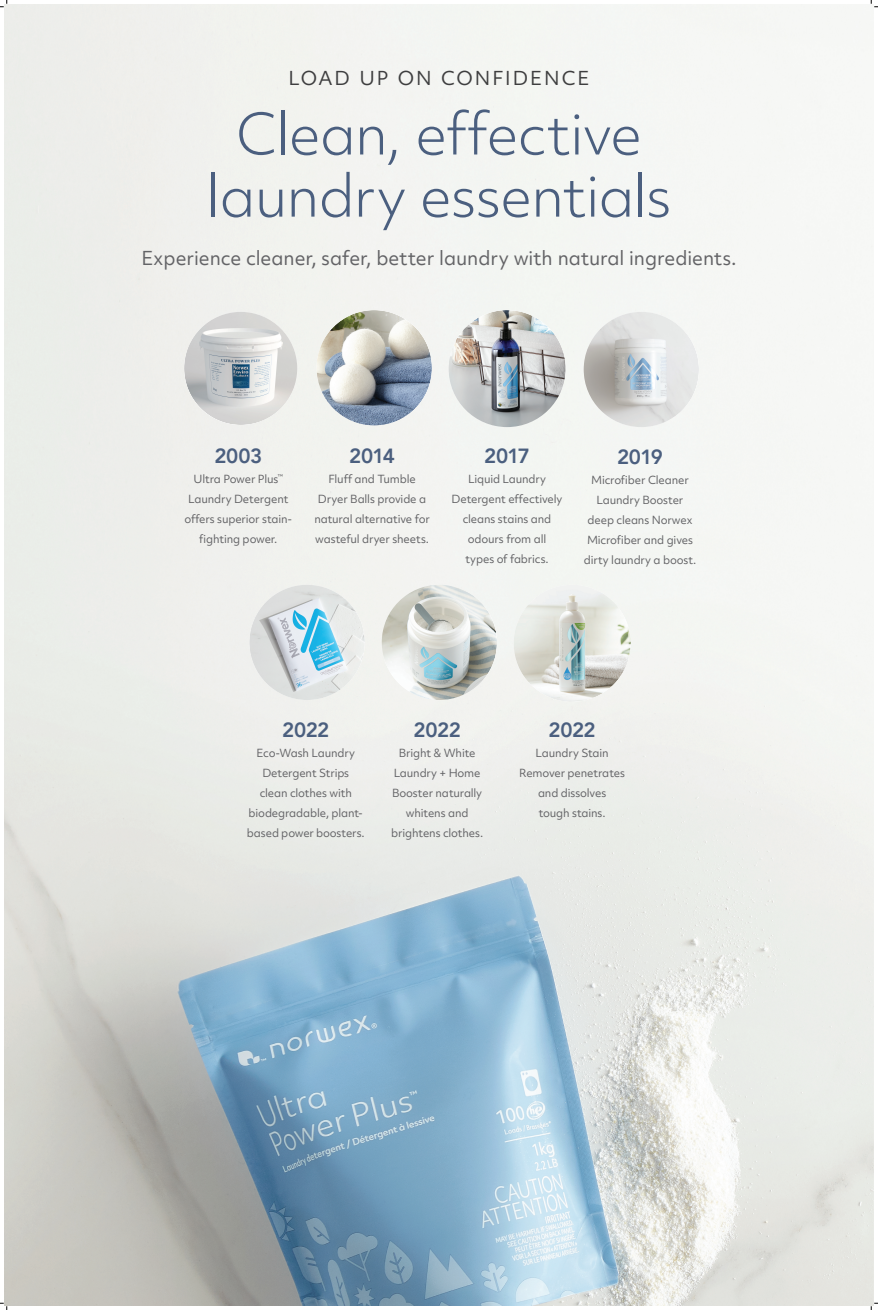
<style>
.page{position:relative;width:878px;height:1310px;background:#fff}
.page>*{position:absolute;margin:0;border:0;box-sizing:border-box;transform-origin:0 0}
.t1{font:300 55.27px/62.1px "Objektiv Mk 2";letter-spacing:-.015em;color:#4b5f7f;text-align:center}
.t2{font:800 20.5px "Avenir";letter-spacing:-.025em;color:#4b5f7f}
.t3{font:18.43px "Objektiv Mk 2";letter-spacing:-.005em;color:#636366}
.t4{font:18.43px "Objektiv Mk 2";letter-spacing:.105em;color:#3e3e3f}
.t5{font:10.75px/20px "Objektiv Mk 2";letter-spacing:-.015em;color:#636366;text-align:center}
</style>
<div class="page">
<img style="left:5px;top:4px;width:868px;height:1301px">
<img style="left:184px;top:312px;width:113px;height:113px;border-radius:57px">
<img style="left:448px;top:310px;width:117px;height:117px;border-radius:58px">
<img style="left:513px;top:585px;width:117px;height:116px;border-radius:58px">
<img style="left:583px;top:312px;width:116px;height:115px;border-radius:58px">
<img style="left:249px;top:585px;width:116px;height:115px;border-radius:58px">
<img style="left:316px;top:310px;width:116px;height:115px;border-radius:58px">
<img style="left:381px;top:585px;width:116px;height:115px;border-radius:58px">
<svg style="left:0;top:0;width:8px;height:8px"></svg>
<svg style="left:0;top:1303px;width:8px;height:6px"></svg>
<svg style="left:871px;top:0;width:7px;height:8px"></svg>
<svg style="left:871px;top:1303px;width:7px;height:6px"></svg>
<h3 class="t4" style="left:288px;top:66px;width:303px">LOAD UP ON CONFIDENCE</h3>
<h1 class="t1" style="left:206px;top:102px;width:466px">Clean, effective laundry essentials</h1>
<h3 class="t3" style="left:141px;top:245px;width:596px">Experience cleaner, safer, better laundry with natural ingredients.</h3>
<h2 class="t2" style="left:214px;top:439px;width:49px">2003</h2>
<p class="t5" style="left:184px;top:468px;width:109px">Ultra Power Plus<sup>™<br></sup>Laundry Detergent offers superior stain&shy;fighting power.</p>
<h2 class="t2" style="left:349px;top:439px;width:47px">2014</h2>
<p class="t5" style="left:314px;top:468px;width:117px">Fluff and Tumble<br>Dryer Balls provide a natural alternative for wasteful dryer sheets.</p>
<h2 class="t2" style="left:484px;top:439px;width:47px">2017</h2>
<p class="t5" style="left:451px;top:468px;width:112px">Liquid Laundry<br>Detergent effectively cleans stains and odours from all<br>types of fabrics.</p>
<h2 class="t2" style="left:617px;top:441px;width:47px">2019</h2>
<p class="t5" style="left:584px;top:470px;width:114px">Microfiber Cleaner<br>Laundry Booster deep cleans Norwex<br>Microfiber and gives dirty laundry a boost.</p>
<h2 class="t2" style="left:282px;top:714px;width:49px">2022</h2>
<p class="t5" style="left:247px;top:743px;width:119px">Eco-Wash Laundry<br>Detergent Strips<br>clean clothes with biodegradable, plant&shy;based power boosters.</p>
<h2 class="t2" style="left:413px;top:714px;width:49px">2022</h2>
<p class="t5" style="left:391px;top:743px;width:93px">Bright &amp; White<br>Laundry + Home<br>Booster naturally whitens and brightens clothes.</p>
<h2 class="t2" style="left:548px;top:714px;width:49px">2022</h2>
<p class="t5" style="left:519px;top:743px;width:107px">Laundry Stain<br>Remover penetrates and dissolves<br>tough stains.</p>
</div>
